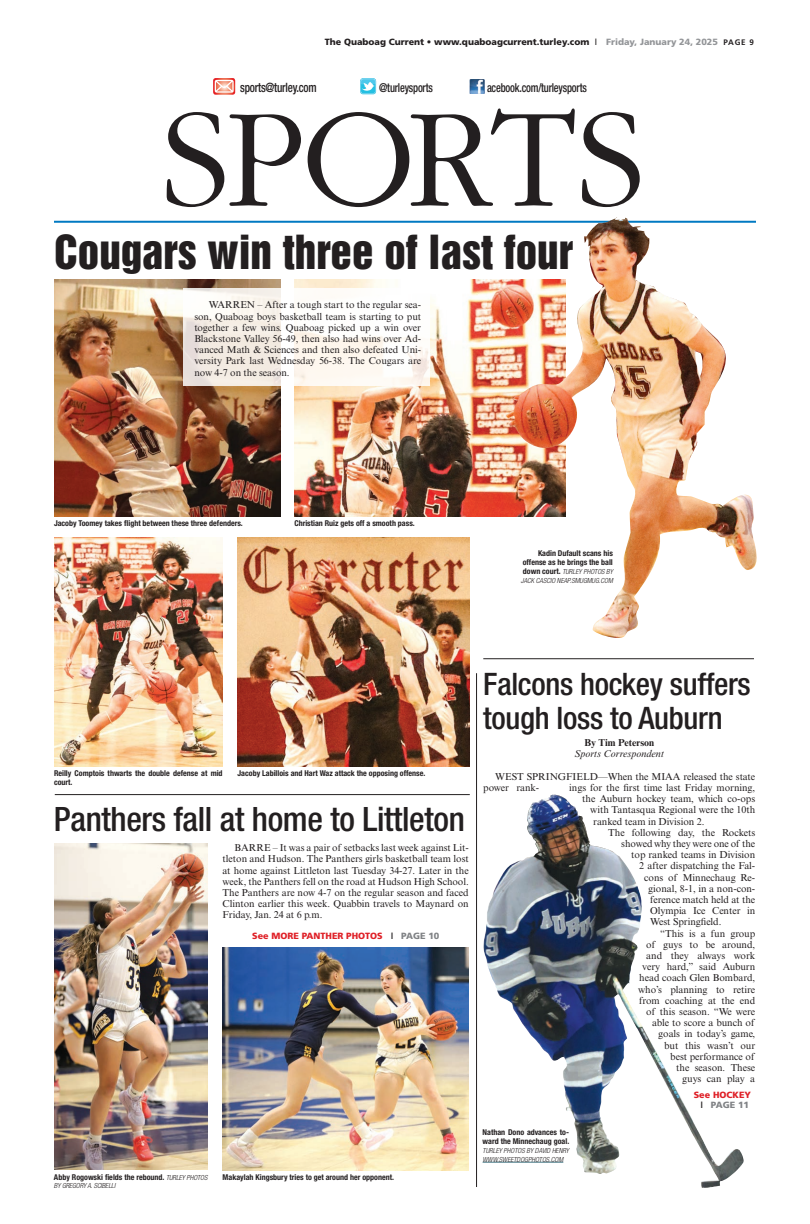
<style>
.page{position:relative;width:810px;height:1224px;background:#fff}
.page>*{position:absolute;margin:0;border:0;box-sizing:border-box;transform-origin:0 0}
.t1{font:300 146px "ITC Garamond Std";letter-spacing:-.03em;color:#231f20}
.QC_Headline{font:43px "Helvetica Inserat LT Std";color:#231f20}
.QC_Medium_Headline{font:500 condensed 33.6px "Helvetica Neue LT Std";letter-spacing:-.01em;color:#231f20}
.QC_Medium_Headline-2{font:500 condensed 31px/34px "Helvetica Neue LT Std";letter-spacing:-.01em;color:#231f20}
.t2{font:500 condensed 12.9px "Helvetica Neue LT Std";letter-spacing:-.02em;color:#231f20;scale:.86 1}
.t3{font:500 condensed 12.3px "Helvetica Neue LT Std";letter-spacing:-.02em;color:#231f20;scale:.85 1}
.QC_Body_Text{font:10px/11.2px "Times New Roman MT Std";letter-spacing:-.005em;color:#231f20;text-align:justify}
.QC_Byline_2{font:italic 10px "Times New Roman MT Std";color:#231f20}
.QC_Byline_1{font:700 10px "Times New Roman MT Std";color:#231f20}
.t4{font:900 9px "Frutiger LT Std";color:#231f20}
.t5{font:900 9px/10.8px "Frutiger LT Std";color:#df2027;text-align:center}
.QC_Photo_Cutline{font:700 condensed 8px/9px "Helvetica Neue LT Std";color:#231f20}
.QC_Photo_Cutline-2{font:italic 300 condensed 7px/9px "Helvetica Neue LT Std";color:#231f20}
.s1{font-family:"Helvetica Neue LT Std";font-weight:400}
.s2{color:#939598}
.s3{font-weight:700;font-size:8px}
.s4{font-weight:700;font-style:normal;font-size:8px}
.s5{font-family:"Helvetica Neue LT Std";font-weight:500;font-stretch:condensed;color:#231f20}
.s6{color:#808285}
.s7{font-weight:300;font-style:italic;font-size:7px}
</style>
<div class="page">
<hr style="left:54px;top:221px;width:702px;height:2px;background:#0079c2">
<img style="left:470px;top:79px;width:15px;height:15px">
<svg style="left:360px;top:78px;width:16px;height:16px"></svg>
<svg style="left:213px;top:78px;width:22px;height:17px"></svg>
<img style="left:482px;top:795px;width:138px;height:379px">
<img style="left:294px;top:279px;width:209px;height:238px">
<img style="left:55px;top:537px;width:168px;height:229px">
<img style="left:54px;top:279px;width:227px;height:238px">
<img style="left:238px;top:537px;width:232px;height:229px">
<img style="left:503px;top:217px;width:254px;height:421px">
<svg style="left:184px;top:288px;width:246px;height:98px"></svg>
<hr style="left:483px;top:659px;width:271px;height:1px;background:#231f20">
<hr style="left:55px;top:794px;width:415px;height:1px;background:#231f20">
<hr style="left:483px;top:1162px;width:80px;height:1px;background:#467886">
<img style="left:223px;top:948px;width:246px;height:222px">
<img style="left:55px;top:844px;width:153px;height:326px">
<hr style="left:476px;top:673px;width:1px;height:514px;background:#231f20">
<p class="t4" style="left:325px;top:36px;width:431px">The Quaboag Current • www.quaboagcurrent.turley.com <span class="s1">I</span> <span class="s2">Friday, January 24, 2025</span> <span class="s3">PAGE 9</span></p>
<p class="t2" style="left:240px;top:80px;width:90px">sports@turley.com</p>
<p class="t3" style="left:379px;top:80px;width:65px">@turleysports</p>
<p class="t3" style="left:487px;top:80px;width:119px">acebook.com/turleysports</p>
<p class="t1" style="left:160px;top:81px;width:487px">SPORTS</p>
<p class="QC_Headline" style="left:54px;top:227px;width:521px">Cougars win three of last four</p>
<p class="QC_Body_Text" style="left:194px;top:299px;width:228px;text-indent:14px">WARREN – After a tough start to the regular sea&shy;son, Quaboag boys basketball team is starting to put together a few wins. Quaboag picked up a win over Blackstone Valley 56-49, then also had wins over Ad&shy;vanced Math &amp; Sciences and then also defeated Uni&shy;versity Park last Wednesday 56-38. The Cougars are now 4-7 on the season.</p>
<p class="QC_Photo_Cutline" style="left:54px;top:518px;width:190px">Jacoby Toomey takes flight between these three defenders.</p>
<p class="QC_Photo_Cutline" style="left:294px;top:518px;width:122px">Christian Ruiz gets off a smooth pass.</p>
<p class="QC_Photo_Cutline" style="left:523px;top:549px;width:92px;text-align:right">Kadin Dufault scans his offense as he brings the ball</p>
<p class="QC_Photo_Cutline-2" style="left:521px;top:567px;width:94px"><span class="s4">down court.</span> TURLEY PHOTOS BY<br>JACK CASCIO NEAP.SMUGMUG.COM</p>
<p class="QC_Photo_Cutline" style="left:54px;top:769px;width:170px">Reilly Comptois thwarts the double defense at mid court.</p>
<p class="QC_Photo_Cutline" style="left:238px;top:769px;width:189px">Jacoby Labillois and Hart Waz attack the opposing offense.</p>
<p class="QC_Medium_Headline" style="left:54px;top:799px;width:412px">Panthers fall at home to Littleton</p>
<p class="QC_Body_Text" style="left:223px;top:842px;width:248px;text-indent:12px">BARRE – It was a pair of setbacks last week against Lit&shy;tleton and Hudson. The Panthers girls basketball team lost at home against Littleton last Tuesday 34-27. Later in the week, the Panthers fell on the road at Hudson High School.<br>The Panthers are now 4-7 on the regular season and faced Clinton earlier this week. Quabbin travels to Maynard on Friday, Jan. 24 at 6 p.m.</p>
<p class="t5" style="left:252px;top:930px;width:189px">See MORE PANTHER PHOTOS <span class="s5">I</span> <span class="s6">PAGE 10</span></p>
<p class="QC_Photo_Cutline" style="left:54px;top:1173px;width:155px">Abby Rogowski fields the rebound. <span class="s7">TURLEY PHOTOS</span></p>
<p class="QC_Photo_Cutline-2" style="left:54px;top:1181px;width:63px">BY GREGORY A. SCIBELLI</p>
<p class="QC_Photo_Cutline" style="left:223px;top:1173px;width:173px">Makaylah Kingsbury tries to get around her opponent.</p>
<p class="QC_Medium_Headline-2" style="left:483px;top:667px;width:269px">Falcons hockey suffers tough loss to Auburn</p>
<p class="QC_Byline_1" style="left:584px;top:737px;width:71px">By Tim Peterson</p>
<p class="QC_Byline_2" style="left:574px;top:748px;width:91px">Sports Correspondent</p>
<p class="QC_Body_Text" style="left:483px;top:771px;width:273px;text-indent:12px">WEST SPRINGFIELD—When the MIAA released the state power rank-</p>
<p class="QC_Body_Text" style="left:569px;top:782px;width:188px">ings for the first time last Friday morning,</p>
<p class="QC_Body_Text" style="left:582px;top:793px;width:174px">the Auburn hockey team, which co-ops</p>
<p class="QC_Body_Text" style="left:590px;top:804px;width:166px">with Tantasqua Regional were the 10th</p>
<p class="QC_Body_Text" style="left:593px;top:816px;width:113px">ranked team in Division 2.</p>
<p class="QC_Body_Text" style="left:608px;top:827px;width:149px">The following day, the Rockets</p>
<p class="QC_Body_Text" style="left:621px;top:838px;width:135px">showed why they were one of the</p>
<p class="QC_Body_Text" style="left:631px;top:849px;width:126px">top ranked teams in Division</p>
<p class="QC_Body_Text" style="left:639px;top:860px;width:117px">2 after dispatching the Fal-</p>
<p class="QC_Body_Text" style="left:644px;top:872px;width:112px">cons of Minnechaug Re-</p>
<p class="QC_Body_Text" style="left:648px;top:883px;width:108px">gional, 8-1, in a non-con-</p>
<p class="QC_Body_Text" style="left:650px;top:894px;width:107px">ference match held at the</p>
<p class="QC_Body_Text" style="left:650px;top:905px;width:106px">Olympia Ice Center in</p>
<p class="QC_Body_Text" style="left:650px;top:916px;width:73px">West Springfield.</p>
<p class="QC_Body_Text" style="left:638px;top:928px;width:119px;text-align:right">“This is a fun group<br>of guys to be around, and they always work very hard,” said Auburn head coach Glen Bombard, who’s planning to retire from coaching at the end of this season. “We were able to score a bunch of goals in today’s game,<br>but this wasn’t our<br>best performance of<br>the season. These<br>guys can play a</p>
<p class="QC_Photo_Cutline" style="left:483px;top:1127px;width:88px">Nathan Dono advances to&shy;ward the Minnechaug goal.</p>
<p class="QC_Photo_Cutline-2" style="left:483px;top:1146px;width:88px">TURLEY PHOTOS BY DAVID HENRY<br>WWW.SWEETDOGPHOTOS.COM</p>
<p class="t5" style="left:694px;top:1089px;width:59px">See HOCKEY<br><span class="s5">I</span> <span class="s6">PAGE 11</span></p>
</div>
